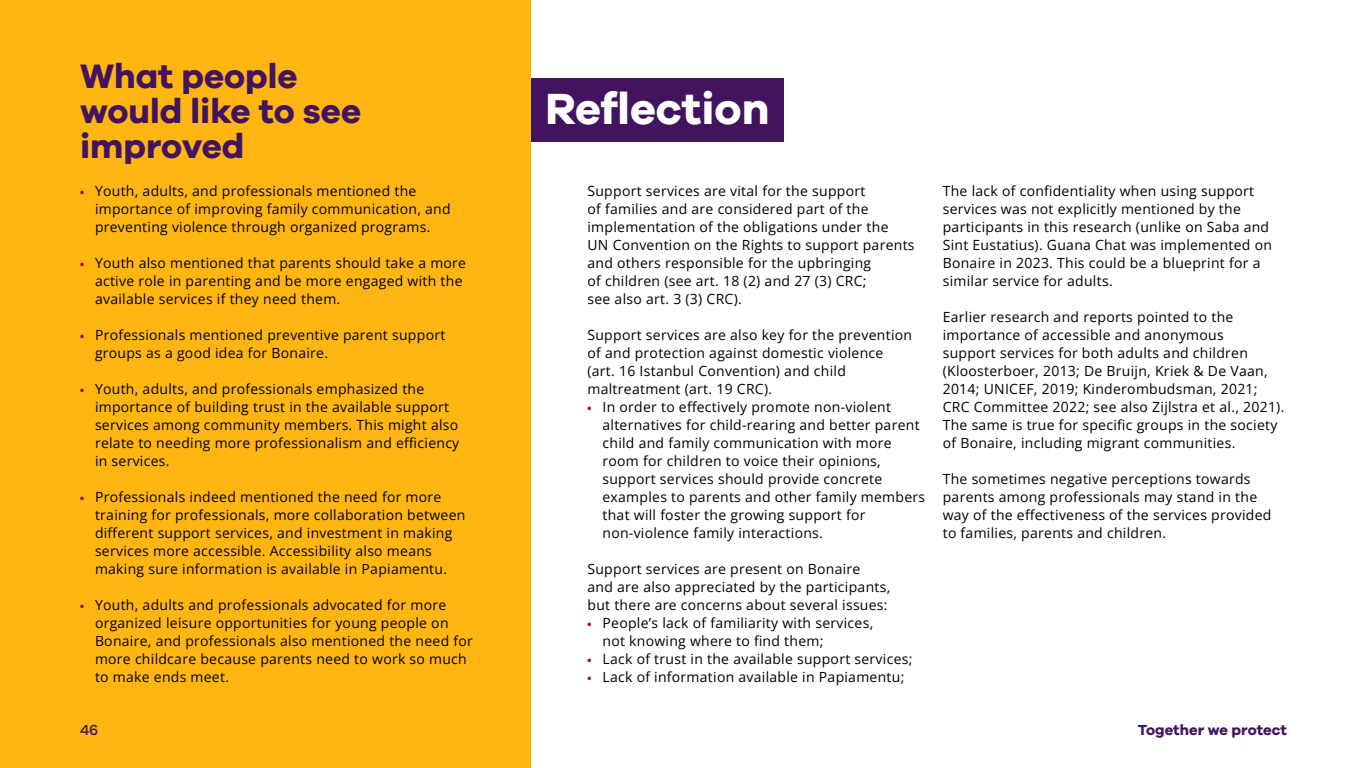
<style>
.page{position:relative;width:1366px;height:768px;background:#fff}
.page>*{position:absolute;margin:0;border:0;box-sizing:border-box;transform-origin:0 0}
.t1{font:700 45px "Galano Grotesque";color:#fff}
.t2{font:700 35px/35px "Galano Grotesque";color:#42145f}
.t3{font:700 15px "Galano Grotesque";color:#42145f}
.t4{font:500 15px "Galano Grotesque";color:#42145f}
.t5{font:14px/18px "Open Sans";letter-spacing:.02em;color:#000}
.s1{font-size:10px;color:#a90061}
</style>
<div class="page">
<div style="left:0;top:0;width:531px;height:768px;background:#ffb612"></div>
<div style="left:531px;top:79px;width:253px;height:63px;background:#42145f"></div>
<h2 class="t2" style="left:80px;top:58px;width:283px">What people would like to see improved</h2>
<p class="t5" style="left:95px;top:182px;width:357px;text-indent:-15px"><span class="s1">•</span> Youth, adults, and professionals mentioned the importance of improving family communication, and preventing violence through organized programs.</p>
<p class="t5" style="left:95px;top:254px;width:373px;text-indent:-15px"><span class="s1">•</span> Youth also mentioned that parents should take a more active role in parenting and be more engaged with the available services if they need them.</p>
<p class="t5" style="left:95px;top:326px;width:352px;text-indent:-15px"><span class="s1">•</span> Professionals mentioned preventive parent support groups as a good idea for Bonaire.</p>
<p class="t5" style="left:95px;top:380px;width:366px;text-indent:-15px"><span class="s1">•</span> Youth, adults, and professionals emphasized the importance of building trust in the available support services among community members. This might also relate to needing more professionalism and efficiency in services.</p>
<p class="t5" style="left:95px;top:488px;width:372px;text-indent:-15px"><span class="s1">•</span> Professionals indeed mentioned the need for more training for professionals, more collaboration between different support services, and investment in making services more accessible. Accessibility also means making sure information is available in Papiamentu.</p>
<p class="t5" style="left:95px;top:596px;width:379px;text-indent:-15px"><span class="s1">•</span> Youth, adults and professionals advocated for more organized leisure opportunities for young people on Bonaire, and professionals also mentioned the need for more childcare because parents need to work so much to make ends meet.</p>
<h1 class="t1" style="left:546px;top:81px;width:226px">Reflection</h1>
<p class="t5" style="left:588px;top:182px;width:329px">Support services are vital for the support<br>of families and are considered part of the implementation of the obligations under the<br>UN Convention on the Rights to support parents and others responsible for the upbringing<br>of children (see art. 18 (2) and 27 (3) CRC;<br>see also art. 3 (3) CRC).</p>
<p class="t5" style="left:588px;top:326px;width:326px">Support services are also key for the prevention of and protection against domestic violence (art. 16 Istanbul Convention) and child maltreatment (art. 19 CRC).</p>
<p class="t5" style="left:602px;top:398px;width:324px;text-indent:-15px"><span class="s1">•</span> In order to effectively promote non-violent alternatives for child-rearing and better parent child and family communication with more room for children to voice their opinions, support services should provide concrete examples to parents and other family members that will foster the growing support for non-violence family interactions.</p>
<p class="t5" style="left:588px;top:560px;width:304px">Support services are present on Bonaire<br>and are also appreciated by the participants, but there are concerns about several issues:</p>
<p class="t5" style="left:602px;top:614px;width:272px;text-indent:-15px"><span class="s1">•</span> People’s lack of familiarity with services, not knowing where to find them;</p>
<p class="t5" style="left:588px;top:650px;width:326px"><span class="s1">•</span> Lack of trust in the available support services;</p>
<p class="t5" style="left:588px;top:668px;width:318px"><span class="s1">•</span> Lack of information available in Papiamentu;</p>
<p class="t5" style="left:943px;top:182px;width:331px">The lack of confidentiality when using support services was not explicitly mentioned by the participants in this research (unlike on Saba and Sint Eustatius). Guana Chat was implemented on Bonaire in 2023. This could be a blueprint for a similar service for adults.</p>
<p class="t5" style="left:943px;top:308px;width:343px">Earlier research and reports pointed to the importance of accessible and anonymous<br>support services for both adults and children (Kloosterboer, 2013; De Bruijn, Kriek &amp; De Vaan, 2014; UNICEF, 2019; Kinderombudsman, 2021; CRC Committee 2022; see also Zijlstra et al., 2021).<br>The same is true for specific groups in the society of Bonaire, including migrant communities.</p>
<p class="t5" style="left:943px;top:470px;width:330px">The sometimes negative perceptions towards parents among professionals may stand in the way of the effectiveness of the services provided to families, parents and children.</p>
<p class="t4" style="left:80px;top:721px;width:20px">46</p>
<p class="t3" style="left:1138px;top:721px;width:151px">Together we protect</p>
</div>
